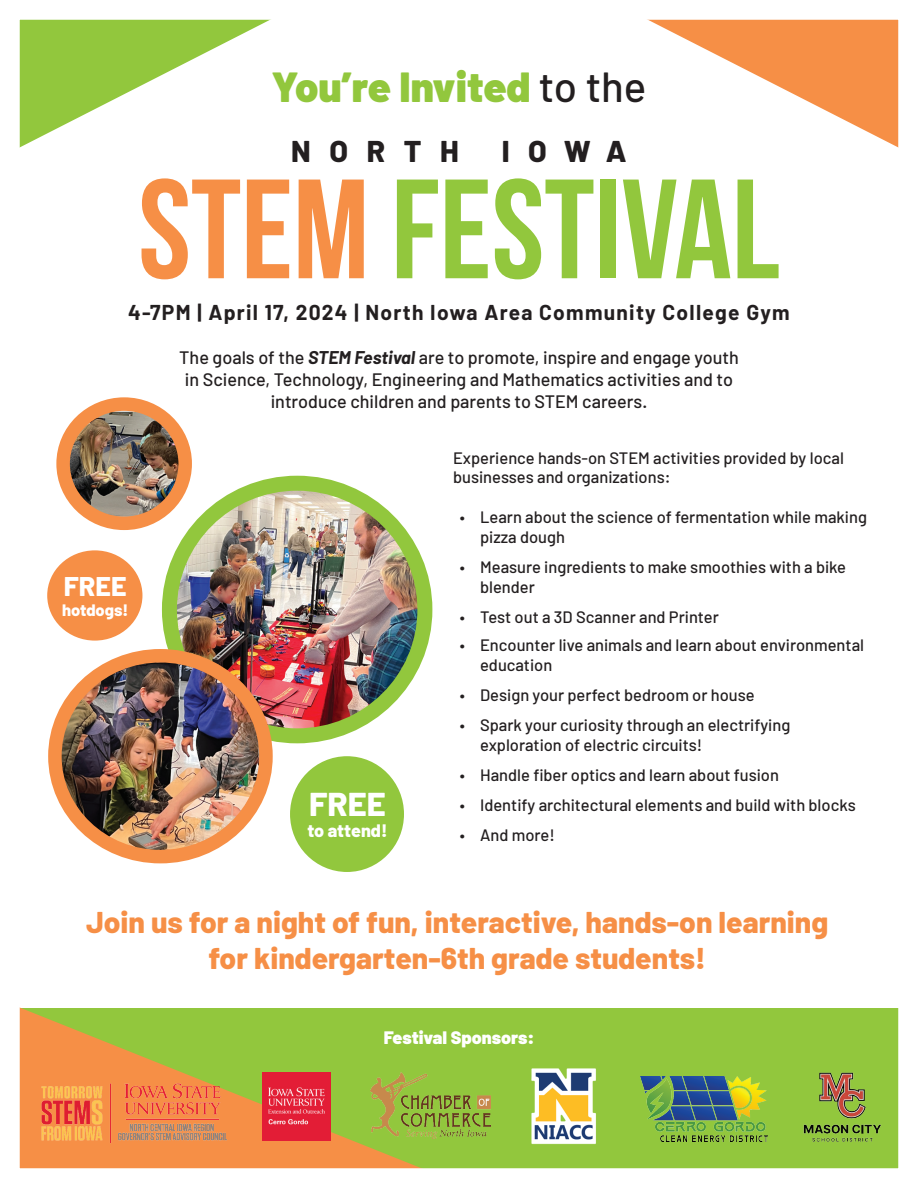
<style>
.page{position:relative;width:918px;height:1188px;background:#fff}
.page>*{position:absolute;margin:0;border:0;box-sizing:border-box;transform-origin:0 0}
.t1{font:141px "Bebas Neue";color:#92c73d}
.t2{font:900 42px "Barlow";color:#92c73d}
.t3{font:800 33px "Barlow";color:#fff}
.t4{font:800 30px/36px "Barlow";color:#f68f46;text-align:center}
.t5{font:800 30px "Barlow";letter-spacing:.62em;color:#231f20}
.t6{font:800 27px "Barlow";color:#fff}
.t7{font:700 21px "Barlow";letter-spacing:.06em;color:#231f20}
.t8{font:500 18px/21.6px "Barlow";color:#231f20;text-align:center}
.t9{font:900 18px "Barlow";color:#fff}
.t10{font:800 18px "Barlow";color:#fff}
.t11{font:500 16.5px/19.8px "Barlow";color:#231f20}
.t12{font:800 16.5px "Barlow";color:#fff}
.s1{font-weight:500;color:#231f20}
.s2{color:#f68f46}
.s3{font-weight:700;font-style:italic}
</style>
<div class="page">
<svg style="left:21px;top:21px;width:247px;height:126px"></svg>
<div style="left:0;top:1009px;width:918px;height:179px;background:#92c73d"></div>
<img style="left:169px;top:483px;width:256px;height:253px">
<div style="left:162px;top:476px;width:270px;height:267px;border:15px solid #92c73d;border-radius:50%"></div>
<img style="left:65px;top:412px;width:120px;height:105px">
<div style="left:56px;top:397px;width:136px;height:133px;border:14px solid #f68f46;border-radius:50%"></div>
<svg style="left:21px;top:1008px;width:450px;height:159px"></svg>
<img style="left:640px;top:1076px;width:128px;height:66px">
<img style="left:371px;top:1073px;width:119px;height:66px">
<img style="left:21px;top:1062px;width:220px;height:95px">
<img style="left:263px;top:1073px;width:67px;height:67px">
<img style="left:531px;top:1068px;width:65px;height:77px">
<img style="left:803px;top:1072px;width:78px;height:70px">
<svg style="left:650px;top:21px;width:247px;height:126px"></svg>
<img style="left:59px;top:656px;width:204px;height:201px">
<div style="left:48px;top:649px;width:225px;height:214px;border:14px solid #f68f46;border-radius:50%"></div>
<div style="left:290px;top:756px;width:114px;height:116px;background:#92c73d;border-radius:50%"></div>
<div style="left:47px;top:550px;width:95px;height:91px;background:#f68f46;border-radius:50%"></div>
<div style="left:0;top:0;width:918px;height:1188px;border:20px solid #fff"></div>
<h2 class="t2" style="left:271px;top:61px;width:377px">You’re Invited <span class="s1">to the</span></h2>
<h3 class="t5" style="left:291px;top:132px;width:169px">NORTH</h3>
<h3 class="t5" style="left:502px;top:132px;width:126px">IOWA</h3>
<h1 class="t1" style="left:138px;top:152px;width:643px"><span class="s2">STEM</span> FESTIVAL</h1>
<p class="t7" style="left:128px;top:300px;width:663px">4-7PM | April 17, 2024 | North Iowa Area Community College Gym</p>
<h3 class="t6" style="left:64px;top:569px;width:64px">FREE</h3>
<p class="t12" style="left:62px;top:599px;width:68px">hotdogs!</p>
<p class="t8" style="left:179px;top:347px;width:561px">The goals of the <span class="s3">STEM Festival</span> are to promote, inspire and engage youth in Science, Technology, Engineering and Mathematics activities and to introduce children and parents to STEM careers.</p>
<h3 class="t3" style="left:309px;top:783px;width:78px">FREE</h3>
<p class="t10" style="left:307px;top:820px;width:82px">to attend!</p>
<p class="t11" style="left:453px;top:447px;width:392px">Experience hands-on STEM activities provided by local businesses and organizations:</p>
<p class="t11" style="left:480px;top:507px;width:388px;text-indent:-20px">• Learn about the science of fermentation while making pizza dough</p>
<p class="t11" style="left:480px;top:557px;width:367px;text-indent:-20px">• Measure ingredients to make smoothies with a bike blender</p>
<p class="t11" style="left:460px;top:606px;width:260px">• Test out a 3D Scanner and Printer</p>
<p class="t11" style="left:480px;top:635px;width:386px;text-indent:-20px">• Encounter live animals and learn about environmental education</p>
<p class="t11" style="left:460px;top:685px;width:296px">• Design your perfect bedroom or house</p>
<p class="t11" style="left:480px;top:715px;width:312px;text-indent:-20px">• Spark your curiosity through an electrifying exploration of electric circuits!</p>
<p class="t11" style="left:460px;top:765px;width:321px">• Handle fiber optics and learn about fusion</p>
<p class="t11" style="left:460px;top:795px;width:397px">• Identify architectural elements and build with blocks</p>
<p class="t11" style="left:460px;top:825px;width:97px">• And more!</p>
<h3 class="t4" style="left:86px;top:904px;width:744px">Join us for a night of fun, interactive, hands-on learning for kindergarten-6th grade students!</h3>
<p class="t9" style="left:384px;top:1027px;width:152px">Festival Sponsors:</p>
</div>
